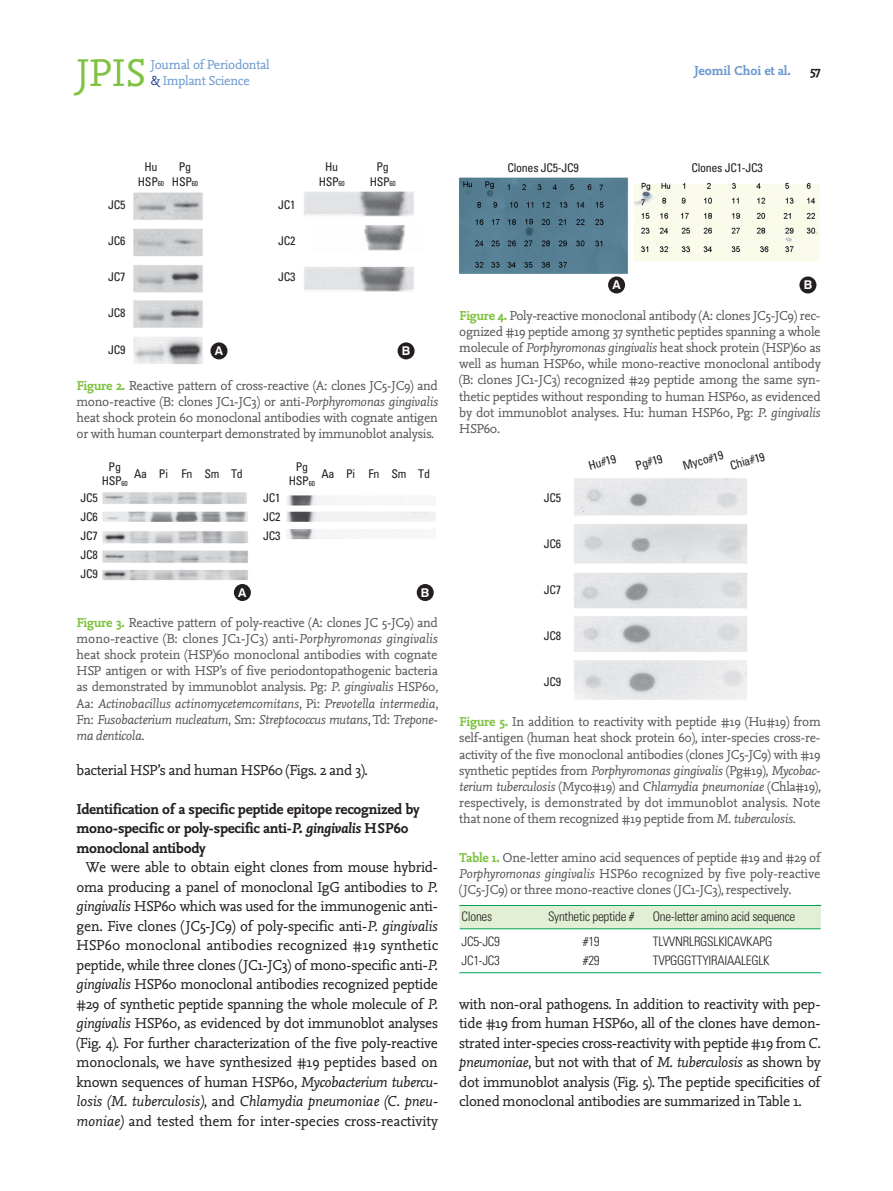
<style>
.page{position:relative;width:893px;height:1191px;background:#fff}
.page>*{position:absolute;margin:0;border:0;box-sizing:border-box;transform-origin:0 0}
.t1{font:40.5px "Nexus Mix";color:#7fc241}
.본문{font:15px/19.5px "Nexus Mix";letter-spacing:-.02em;color:#231f20;text-align:justify}
.소제목2{font:700 15px/19.5px "Nexus Mix";letter-spacing:-.02em;color:#231f20}
.캡션{font:13.5px/16.2px "Nexus Mix";letter-spacing:-.02em;color:#57585a;text-align:justify}
.t2{font:13.5px "Nexus Mix";letter-spacing:-.02em;color:#6b99d0}
.t3{font:700 13.5px "Nexus Mix";letter-spacing:-.01em;color:#6b99d0}
.t4{font:700 13.5px "Nexus Mix";color:#231f20}
.표본문{font:300 condensed 13.05px "Univers LT Std";letter-spacing:-.02em;color:#231f20}
.t5{font:700 12.15px "Swiss 721 BT";color:#fff}
.그림지문{font:condensed 12px "Univers LT Std";letter-spacing:-.025em;color:#231f20}
.s1{color:#253f8e}
.s2{font-size:7.2px}
.s3{font-weight:700;color:#7fc241}
.s4{font-style:italic}
</style>
<div class="page">
<div style="left:459px;top:906px;width:362px;height:22px;background:#e2efd4"></div>
<hr style="left:459px;top:972px;width:73px;height:1px;background:#00a54f">
<hr style="left:532px;top:972px;width:119px;height:1px;background:#00a54f">
<hr style="left:651px;top:972px;width:170px;height:1px;background:#00a54f">
<hr style="left:459px;top:905px;width:73px;height:1px;background:#00a54f">
<hr style="left:532px;top:905px;width:119px;height:1px;background:#00a54f">
<hr style="left:651px;top:905px;width:170px;height:1px;background:#00a54f">
<hr style="left:460px;top:928px;width:72px;height:1px;background:#00a54f">
<hr style="left:532px;top:928px;width:119px;height:1px;background:#00a54f">
<hr style="left:651px;top:928px;width:170px;height:1px;background:#00a54f">
<img style="left:304px;top:191px;width:111px;height:169px">
<img style="left:133px;top:192px;width:82px;height:172px">
<div style="left:210px;top:342px;width:17px;height:17px;background:#231f20;border-radius:50%"></div>
<div style="left:398px;top:342px;width:17px;height:17px;background:#231f20;border-radius:50%"></div>
<img style="left:102px;top:492px;width:334px;height:89px">
<div style="left:234px;top:584px;width:17px;height:17px;background:#231f20;border-radius:50%"></div>
<div style="left:417px;top:584px;width:17px;height:17px;background:#231f20;border-radius:50%"></div>
<img style="left:459px;top:177px;width:361px;height:97px">
<div style="left:608px;top:276px;width:17px;height:17px;background:#231f20;border-radius:50%"></div>
<div style="left:799px;top:276px;width:17px;height:17px;background:#231f20;border-radius:50%"></div>
<img style="left:574px;top:478px;width:173px;height:222px">
<h1 class="t1" style="left:77px;top:47px;width:71px">JPIS</h1>
<p class="t2" style="left:151px;top:56px;width:120px">Journal of Periodontal</p>
<p class="t2" style="left:151px;top:72px;width:100px"><span class="s1">&amp;</span> Implant Science</p>
<p class="t3" style="left:694px;top:62px;width:98px">Jeomil Choi et al.</p>
<p class="t4" style="left:810px;top:62px;width:12px">57</p>
<p class="그림지문" style="left:108px;top:197px;width:19px">JC5</p>
<p class="그림지문" style="left:108px;top:233px;width:19px">JC6</p>
<p class="그림지문" style="left:108px;top:269px;width:19px">JC7</p>
<p class="그림지문" style="left:144px;top:159px;width:15px">Hu</p>
<p class="그림지문" style="left:138px;top:174px;width:27px">HSP<span class="s2">60</span></p>
<p class="그림지문" style="left:179px;top:159px;width:14px">Pg</p>
<p class="그림지문" style="left:172px;top:174px;width:27px">HSP<span class="s2">60</span></p>
<p class="그림지문" style="left:278px;top:197px;width:19px">JC1</p>
<p class="그림지문" style="left:278px;top:233px;width:19px">JC2</p>
<p class="그림지문" style="left:278px;top:269px;width:19px">JC3</p>
<p class="그림지문" style="left:325px;top:159px;width:15px">Hu</p>
<p class="그림지문" style="left:319px;top:174px;width:27px">HSP<span class="s2">60</span></p>
<p class="그림지문" style="left:376px;top:159px;width:14px">Pg</p>
<p class="그림지문" style="left:370px;top:174px;width:27px">HSP<span class="s2">60</span></p>
<p class="그림지문" style="left:108px;top:305px;width:19px">JC8</p>
<p class="그림지문" style="left:108px;top:342px;width:19px">JC9</p>
<p class="t5" style="left:215px;top:343px;width:10px">A</p>
<p class="t5" style="left:402px;top:343px;width:10px">B</p>
<p class="캡션" style="left:77px;top:377px;width:363px"><span class="s3">Figure 2.</span> Reactive pattern of cross-reactive (A: clones JC5-JC9) and mono-reactive (B: clones JC1-JC3) or anti-<span class="s4">Porphyromonas gingivalis </span>heat shock protein 60 monoclonal antibodies with cognate antigen or with human counterpart demonstrated by immunoblot analysis.</p>
<p class="그림지문" style="left:109px;top:459px;width:14px">Pg</p>
<p class="그림지문" style="left:102px;top:473px;width:27px">HSP<span class="s2">60</span></p>
<p class="그림지문" style="left:296px;top:459px;width:14px">Pg</p>
<p class="그림지문" style="left:289px;top:473px;width:27px">HSP<span class="s2">60</span></p>
<p class="그림지문" style="left:134px;top:466px;width:15px">Aa</p>
<p class="그림지문" style="left:159px;top:466px;width:11px">Pi</p>
<p class="그림지문" style="left:181px;top:466px;width:13px">Fn</p>
<p class="그림지문" style="left:204px;top:466px;width:17px">Sm</p>
<p class="그림지문" style="left:231px;top:466px;width:13px">Td</p>
<p class="그림지문" style="left:321px;top:466px;width:15px">Aa</p>
<p class="그림지문" style="left:346px;top:466px;width:11px">Pi</p>
<p class="그림지문" style="left:368px;top:466px;width:13px">Fn</p>
<p class="그림지문" style="left:392px;top:466px;width:17px">Sm</p>
<p class="그림지문" style="left:418px;top:466px;width:13px">Td</p>
<p class="그림지문" style="left:80px;top:490px;width:19px">JC5</p>
<p class="그림지문" style="left:263px;top:490px;width:19px">JC1</p>
<p class="그림지문" style="left:80px;top:509px;width:19px">JC6</p>
<p class="그림지문" style="left:263px;top:509px;width:19px">JC2</p>
<p class="그림지문" style="left:80px;top:528px;width:19px">JC7</p>
<p class="그림지문" style="left:263px;top:528px;width:19px">JC3</p>
<p class="그림지문" style="left:80px;top:547px;width:19px">JC8</p>
<p class="그림지문" style="left:80px;top:566px;width:19px">JC9</p>
<p class="t5" style="left:238px;top:585px;width:10px">A</p>
<p class="t5" style="left:421px;top:585px;width:10px">B</p>
<p class="캡션" style="left:77px;top:614px;width:363px"><span class="s3">Figure 3.</span> Reactive pattern of poly-reactive (A: clones JC 5-JC9) and mono-reactive (B: clones JC1-JC3) anti-<span class="s4">Porphyromonas gingivalis </span>heat shock protein (HSP)60 monoclonal antibodies with cognate HSP antigen or with HSP’s of five periodontopathogenic bacteria as demonstrated by immunoblot analysis. Pg: <span class="s4">P. gingivalis</span> HSP60, Aa: <span class="s4">Actinobacillus actinomycetemcomitans</span>, Pi: <span class="s4">Prevotella intermedia</span>, Fn: <span class="s4">Fusobacterium nucleatum</span>, Sm: <span class="s4">Streptococcus mutans</span>, Td: <span class="s4">Trepone&shy;ma denticola</span>.</p>
<p class="본문" style="left:77px;top:759px;width:293px">bacterial HSP’s and human HSP60 (Figs. 2 and 3).</p>
<p class="소제목2" style="left:77px;top:798px;width:345px">Identification of a specific peptide epitope recognized by mono-specific or poly-specific anti-<span class="s4">P. gingivalis</span> HSP60 monoclonal antibody</p>
<p class="본문" style="left:77px;top:857px;width:363px;text-indent:9px">We were able to obtain eight clones from mouse hybrid&shy;oma producing a panel of monoclonal IgG antibodies to <span class="s4">P. gingivalis</span> HSP60 which was used for the immunogenic anti&shy;gen. Five clones (JC5-JC9) of poly-specific anti-<span class="s4">P. gingivalis </span>HSP60 monoclonal antibodies recognized #19 synthetic peptide, while three clones (JC1-JC3) of mono-specific anti-<span class="s4">P. gingivalis</span> HSP60 monoclonal antibodies recognized peptide #29 of synthetic peptide spanning the whole molecule of <span class="s4">P. gingivalis</span> HSP60, as evidenced by dot immunoblot analyses (Fig. 4). For further characterization of the five poly-reactive monoclonals, we have synthesized #19 peptides based on known sequences of human HSP60, <span class="s4">Mycobacterium tubercu&shy;losis (M. tuberculosis)</span>, and <span class="s4">Chlamydia pneumoniae (C. pneu&shy;moniae)</span> and tested them for inter-species cross-reactivity</p>
<p class="그림지문" style="left:507px;top:160px;width:73px">Clones JC5-JC9</p>
<p class="그림지문" style="left:691px;top:160px;width:73px">Clones JC1-JC3</p>
<p class="t5" style="left:612px;top:277px;width:10px">A</p>
<p class="t5" style="left:804px;top:277px;width:10px">B</p>
<p class="캡션" style="left:459px;top:307px;width:363px"><span class="s3">Figure 4.</span> Poly-reactive monoclonal antibody (A: clones JC5-JC9) rec&shy;ognized #19 peptide among 37 synthetic peptides spanning a whole molecule of <span class="s4">Porphyromonas gingivalis</span> heat shock protein (HSP)60 as well as human HSP60, while mono-reactive monoclonal antibody (B: clones JC1-JC3) recognized #29 peptide among the same syn&shy;thetic peptides without responding to human HSP60, as evidenced by dot immunoblot analyses. Hu: human HSP60, Pg: <span class="s4">P. gingivalis </span>HSP60.</p>
<p class="그림지문" style="left:544px;top:490px;width:19px">JC5</p>
<p class="그림지문" style="left:587px;top:458px;width:30px;rotate:-15deg">Hu#19</p>
<p class="그림지문" style="left:634px;top:458px;width:29px;rotate:-15deg">Pg#19</p>
<p class="그림지문" style="left:681px;top:458px;width:43px;rotate:-15deg">Myco#19</p>
<p class="그림지문" style="left:728px;top:458px;width:37px;rotate:-15deg">Chia#19</p>
<p class="그림지문" style="left:544px;top:536px;width:19px">JC6</p>
<p class="그림지문" style="left:544px;top:582px;width:19px">JC7</p>
<p class="그림지문" style="left:544px;top:628px;width:19px">JC8</p>
<p class="그림지문" style="left:544px;top:674px;width:19px">JC9</p>
<p class="캡션" style="left:459px;top:713px;width:363px"><span class="s3">Figure 5.</span> In addition to reactivity with peptide #19 (Hu#19) from self-antigen (human heat shock protein 60), inter-species cross-re&shy;activity of the five monoclonal antibodies (clones JC5-JC9) with #19 synthetic peptides from <span class="s4">Porphyromonas gingivalis</span> (Pg#19), <span class="s4">Mycobac&shy;terium tuberculosis</span> (Myco#19) and <span class="s4">Chlamydia pneumoniae</span> (Chla#19), respectively, is demonstrated by dot immunoblot analysis. Note that none of them recognized #19 peptide from <span class="s4">M. tuberculosis</span>.</p>
<p class="캡션" style="left:459px;top:849px;width:363px"><span class="s3">Table 1.</span> One-letter amino acid sequences of peptide #19 and #29 of <span class="s4">Porphyromonas gingivalis</span> HSP60 recognized by five poly-reactive (JC5-JC9) or three mono-reactive clones (JC1-JC3), respectively.</p>
<p class="표본문" style="left:462px;top:909px;width:32px">Clones</p>
<p class="표본문" style="left:548px;top:909px;width:88px">Synthetic peptide #</p>
<p class="표본문" style="left:653px;top:909px;width:144px">One-letter amino acid sequence</p>
<p class="표본문" style="left:462px;top:933px;width:40px">JC5-JC9</p>
<p class="표본문" style="left:583px;top:933px;width:18px">#19</p>
<p class="표본문" style="left:653px;top:933px;width:121px">TLVVNRLRGSLKICAVKAPG</p>
<p class="표본문" style="left:462px;top:952px;width:40px">JC1-JC3</p>
<p class="표본문" style="left:583px;top:952px;width:18px">#29</p>
<p class="표본문" style="left:653px;top:952px;width:118px">TVPGGGTTYIRAIAALEGLK</p>
<p class="본문" style="left:459px;top:993px;width:363px">with non-oral pathogens. In addition to reactivity with pep&shy;tide #19 from human HSP60, all of the clones have demon&shy;strated inter-species cross-reactivity with peptide #19 from <span class="s4">C. pneumoniae</span>, but not with that of <span class="s4">M. tuberculosis</span> as shown by dot immunoblot analysis (Fig. 5). The peptide specificities of cloned monoclonal antibodies are summarized in Table 1.</p>
</div>
